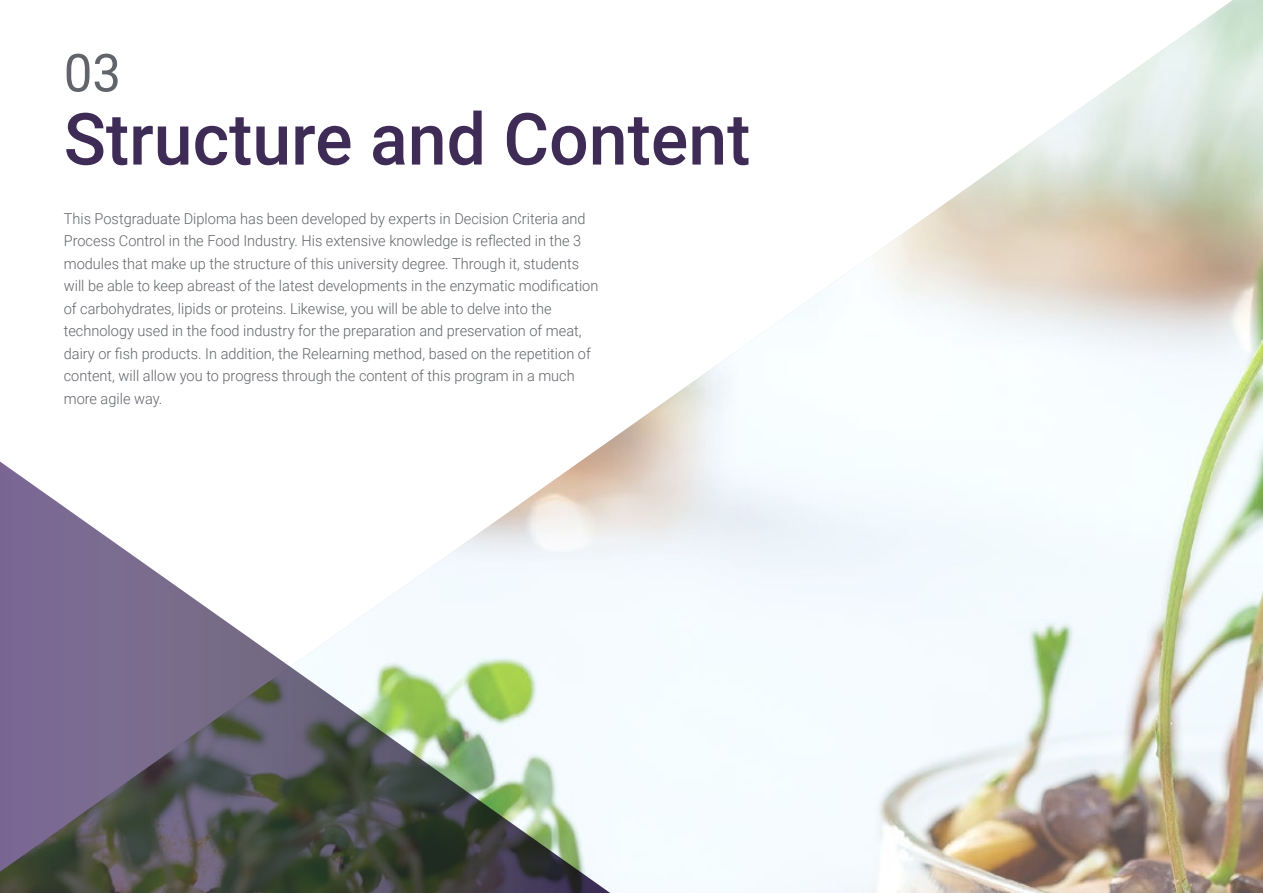
<style>
.page{position:relative;width:1263px;height:893px;background:#fff}
.page>*{position:absolute;margin:0;border:0;box-sizing:border-box;transform-origin:0 0}
.t1{font:500 72px "Roboto";color:#3e2b56}
.t2{font:52.5px "Roboto";color:#61646a}
.t3{font:300 15px/22.5px "Roboto";color:#61646a}
</style>
<div class="page">
<img style="left:602px;top:0;width:661px;height:893px">
<svg style="left:0;top:446px;width:640px;height:447px"></svg>
<h2 class="t2" style="left:64px;top:36px;width:59px">03</h2>
<h1 class="t1" style="left:64px;top:89px;width:688px">Structure and Content</h1>
<p class="t3" style="left:64px;top:207px;width:536px">This Postgraduate Diploma has been developed by experts in Decision Criteria and Process Control in the Food Industry. His extensive knowledge is reflected in the 3 modules that make up the structure of this university degree. Through it, students will be able to keep abreast of the latest developments in the enzymatic modification of carbohydrates, lipids or proteins. Likewise, you will be able to delve into the technology used in the food industry for the preparation and preservation of meat, dairy or fish products. In addition, the Relearning method, based on the repetition of content, will allow you to progress through the content of this program in a much more agile way.</p>
</div>
